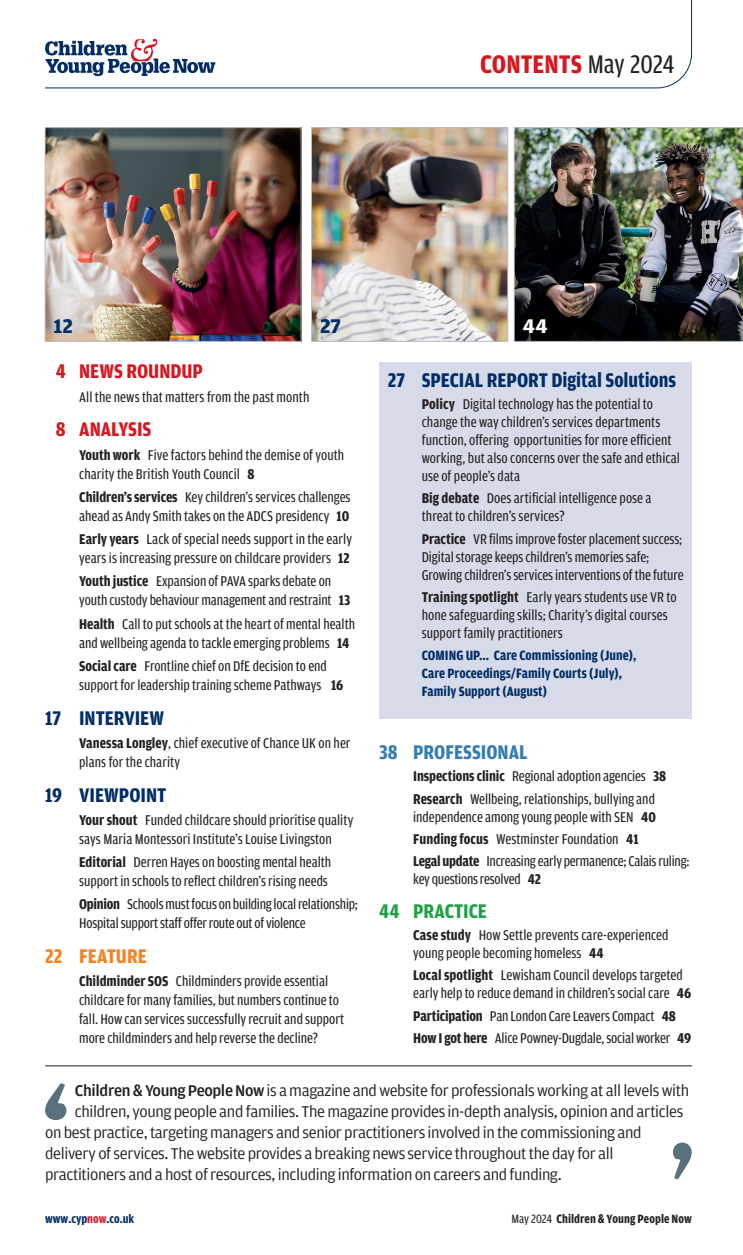
<style>
.page{position:relative;width:743px;height:1255px;background:#fff}
.page>*{position:absolute;margin:0;border:0;box-sizing:border-box;transform-origin:0 0}
.t1{font:700 27px "Amplitude Cond";color:#d7171f}
.t2{font:700 21px "Amplitude Cond";color:#002d66}
.t3{font:700 21px "Amplitude Cond";color:#d7171f}
.t4{font:700 21px "Amplitude Cond";color:#337db1}
.t5{font:700 21px "Amplitude Cond";color:#1fa245}
.t6{font:700 21px "Amplitude Cond";letter-spacing:-.005em;color:#f58220}
.t7{font:700 21px "Amplitude";color:#002d66}
.t8{font:700 21px "Amplitude";color:#fff}
.t9{font:16.5px "Amplitude";letter-spacing:-.02em;color:#231f20}
.t10{font:15px/19px "Amplitude Cond";color:#231f20}
.t11{font:700 14.25px/18px "Amplitude Cond";letter-spacing:.005em;color:#002d66}
.t12{font:700 12.75px "Amplitude Cond";letter-spacing:.01em;color:#231f20}
.t13{font:700 12.75px "Amplitude Cond";color:#002d66}
.s1{font-weight:400;color:#231f20}
.s2{font-weight:700}
.s3{font-weight:500}
.s4{color:#d7171f}
.s5{font-weight:400}
</style>
<div class="page">
<svg style="left:45px;top:0;width:647px;height:89px"></svg>
<hr style="left:45px;top:1065px;width:646px;height:1px;background:#231f20">
<svg style="left:45px;top:1083px;width:21px;height:37px"></svg>
<svg style="left:673px;top:1142px;width:18px;height:37px"></svg>
<svg style="left:45px;top:39px;width:170px;height:37px"></svg>
<img style="left:47px;top:129px;width:252px;height:210px">
<div style="left:45px;top:127px;width:256px;height:214px;border:1px solid #bcbdc0"></div>
<img style="left:514px;top:127px;width:228px;height:214px">
<img style="left:313px;top:129px;width:193px;height:210px">
<div style="left:311px;top:127px;width:197px;height:214px;border:1px solid #bcbdc0"></div>
<div style="left:379px;top:361px;width:312px;height:357px;background:#d7dbe9"></div>
<h1 class="t1" style="left:480px;top:49px;width:196px">CONTENTS <span class="s1">May 2024</span></h1>
<h2 class="t7" style="left:54px;top:314px;width:21px">12</h2>
<h2 class="t7" style="left:320px;top:314px;width:23px">27</h2>
<h2 class="t8" style="left:522px;top:314px;width:27px">44</h2>
<h2 class="t3" style="left:56px;top:360px;width:149px">4 NEWS ROUNDUP</h2>
<p class="t10" style="left:79px;top:387px;width:232px">All the news that matters from the past month</p>
<h2 class="t3" style="left:56px;top:418px;width:97px">8 ANALYSIS</h2>
<p class="t10" style="left:79px;top:445px;width:266px"><span class="s2">Youth work</span> Five factors behind the demise of youth charity the British Youth Council <span class="s2">8</span></p>
<p class="t10" style="left:79px;top:487px;width:273px"><span class="s2">Children’s services</span> Key children’s services challenges ahead as Andy Smith takes on the ADCS presidency <span class="s2">10</span></p>
<p class="t10" style="left:79px;top:529px;width:274px"><span class="s2">Early years</span> Lack of special needs support in the early years is increasing pressure on childcare providers <span class="s2">12</span></p>
<p class="t10" style="left:79px;top:572px;width:272px"><span class="s2">Youth justice</span> Expansion of PAVA sparks debate on youth custody behaviour management and restraint <span class="s2">13</span></p>
<p class="t10" style="left:79px;top:614px;width:277px"><span class="s2">Health</span> Call to put schools at the heart of mental health and wellbeing agenda to tackle emerging problems <span class="s2">14</span></p>
<p class="t10" style="left:79px;top:656px;width:265px"><span class="s2">Social care</span> Frontline chief on DfE decision to end support for leadership training scheme Pathways <span class="s2">16</span></p>
<h2 class="t2" style="left:45px;top:706px;width:120px">17 INTERVIEW</h2>
<p class="t10" style="left:79px;top:733px;width:273px"><span class="s2">Vanessa Longley</span>, chief executive of Chance UK on her plans for the charity</p>
<h2 class="t2" style="left:45px;top:783px;width:123px">19 VIEWPOINT</h2>
<p class="t10" style="left:79px;top:810px;width:275px"><span class="s2">Your shout</span> Funded childcare should prioritise quality says Maria Montessori Institute’s Louise Livingston</p>
<p class="t10" style="left:79px;top:852px;width:253px"><span class="s2">Editorial</span> Derren Hayes on boosting mental health support in schools to reflect children’s rising needs</p>
<p class="t10" style="left:79px;top:895px;width:280px"><span class="s2">Opinion</span> Schools must focus on building local relationship;<br>Hospital support staff offer route out of violence</p>
<h2 class="t6" style="left:45px;top:944px;width:103px">22 FEATURE</h2>
<p class="t10" style="left:79px;top:971px;width:266px"><span class="s2">Childminder SOS</span> Childminders provide essential childcare for many families, but numbers continue to fall. How can services successfully recruit and support more childminders and help reverse the decline?</p>
<h2 class="t2" style="left:387px;top:368px;width:290px">27 SPECIAL REPORT Digital Solutions</h2>
<p class="t10" style="left:421px;top:395px;width:260px;line-height:18px"><span class="s2">Policy</span> Digital technology has the potential to change the way children’s services departments function, offering opportunities for more efficient working, but also concerns over the safe and ethical use of people’s data</p>
<p class="t10" style="left:421px;top:489px;width:231px;line-height:18px"><span class="s2">Big debate</span> Does artificial intelligence pose a threat to children’s services?</p>
<p class="t10" style="left:421px;top:530px;width:263px;line-height:18px"><span class="s2">Practice</span> VR films improve foster placement success;<br>Digital storage keeps children’s memories safe;<br>Growing children’s services interventions of the future</p>
<p class="t10" style="left:421px;top:588px;width:256px;line-height:18px"><span class="s2">Training spotlight</span> Early years students use VR to hone safeguarding skills; Charity’s digital courses support family practitioners</p>
<p class="t11" style="left:421px;top:646px;width:216px">COMING UP... Care Commissioning (June),<br>Care Proceedings/Family Courts (July),<br>Family Support (August)</p>
<h2 class="t4" style="left:379px;top:740px;width:150px">38 PROFESSIONAL</h2>
<p class="t10" style="left:413px;top:765px;width:254px;line-height:22.2px"><span class="s2">Inspections clinic</span> Regional adoption agencies <span class="s2">38<br>Research</span> Wellbeing, relationships, bullying and</p>
<p class="t10" style="left:413px;top:805px;width:278px;line-height:22.2px">independence among young people with SEN <span class="s2">40<br>Funding focus</span> Westminster Foundation <span class="s2">41<br>Legal update</span> Increasing early permanence; Calais ruling:</p>
<p class="t10" style="left:413px;top:869px;width:129px">key questions resolved <span class="s2">42</span></p>
<h2 class="t5" style="left:379px;top:899px;width:109px">44 PRACTICE</h2>
<p class="t10" style="left:413px;top:926px;width:257px;line-height:18px"><span class="s2">Case study</span> How Settle prevents care-experienced young people becoming homeless <span class="s2">44</span></p>
<p class="t10" style="left:413px;top:966px;width:280px;line-height:18px"><span class="s2">Local spotlight</span> Lewisham Council develops targeted early help to reduce demand in children’s social care <span class="s2">46</span></p>
<p class="t10" style="left:413px;top:1004px;width:279px;line-height:22.2px"><span class="s2">Participation</span> Pan London Care Leavers Compact <span class="s2">48<br>How I got here</span> Alice Powney-Dugdale, social worker <span class="s2">49</span></p>
<p class="t9" style="left:75px;top:1081px;width:615px"><span class="s3">Children &amp; Young People Now</span> is a magazine and website for professionals working at all levels with</p>
<p class="t9" style="left:75px;top:1102px;width:610px">children, young people and families. The magazine provides in-depth analysis, opinion and articles</p>
<p class="t9" style="left:45px;top:1123px;width:598px">on best practice, targeting managers and senior practitioners involved in the commissioning and</p>
<p class="t9" style="left:45px;top:1144px;width:569px">delivery of services. The website provides a breaking news service throughout the day for all</p>
<p class="t9" style="left:45px;top:1165px;width:518px">practitioners and a host of resources, including information on careers and funding.</p>
<p class="t13" style="left:45px;top:1211px;width:91px">www.cyp<span class="s4">now</span>.co.uk</p>
<p class="t12" style="left:511px;top:1211px;width:182px"><span class="s5">May 2024</span> Children &amp; Young People Now</p>
</div>
